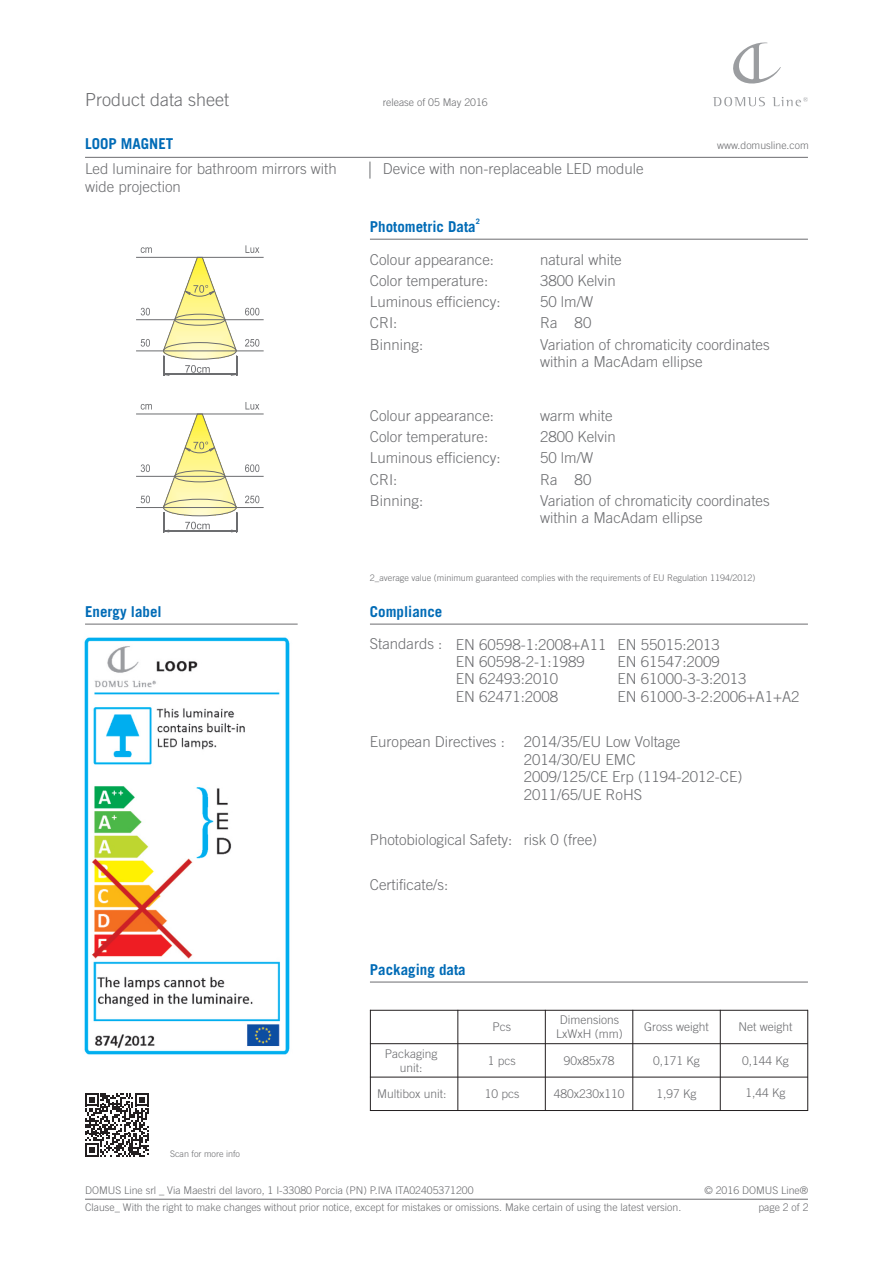
<style>
.page{position:relative;width:893px;height:1263px;background:#fff}
.page>*{position:absolute;margin:0;border:0;box-sizing:border-box;transform-origin:0 0}
.t1{font:300 18px "Trade Gothic LT Pro";color:#6c6d70}
.t2{font:300 15px/17.4px "Trade Gothic LT Pro";color:#6c6d70}
.t3{font:700 15px "Trade Gothic LT Pro";color:#006bb6}
.t4{font:300 12px/14px "Trade Gothic LT Pro";color:#6c6d70;text-align:center}
.t5{font:300 10.5px/16px "Trade Gothic LT Pro";color:#6c6d70;text-align:right}
.t6{font:300 9px "Trade Gothic LT Pro";color:#6c6d70}
.t7{font:700 7.5px "Trade Gothic LT Pro";color:#006bb6}
</style>
<div class="page">
<hr style="left:370px;top:1010px;width:1px;height:101px;background:#231f20">
<hr style="left:457px;top:1010px;width:1px;height:101px;background:#231f20">
<hr style="left:545px;top:1010px;width:1px;height:101px;background:#231f20">
<hr style="left:632px;top:1010px;width:1px;height:101px;background:#231f20">
<hr style="left:720px;top:1010px;width:1px;height:101px;background:#231f20">
<hr style="left:807px;top:1010px;width:1px;height:101px;background:#231f20">
<hr style="left:370px;top:1110px;width:438px;height:1px;background:#231f20">
<hr style="left:370px;top:1077px;width:438px;height:1px;background:#231f20">
<hr style="left:370px;top:1043px;width:438px;height:1px;background:#231f20">
<hr style="left:370px;top:1010px;width:438px;height:1px;background:#231f20">
<hr style="left:370px;top:239px;width:438px;height:1px;background:#6c6d70">
<hr style="left:370px;top:624px;width:438px;height:1px;background:#6c6d70">
<svg style="left:733px;top:42px;width:48px;height:42px"></svg>
<svg style="left:713px;top:97px;width:52px;height:9px"></svg>
<svg style="left:772px;top:97px;width:36px;height:9px"></svg>
<hr style="left:85px;top:624px;width:213px;height:1px;background:#6c6d70">
<hr style="left:85px;top:157px;width:723px;height:1px;background:#6c6d70">
<svg style="left:370px;top:162px;width:1px;height:17px"></svg>
<hr style="left:85px;top:1199px;width:723px;height:1px;background:#6c6d70">
<svg style="left:141px;top:247px;width:11px;height:6px"></svg>
<svg style="left:245px;top:245px;width:14px;height:8px"></svg>
<svg style="left:141px;top:308px;width:9px;height:7px"></svg>
<svg style="left:245px;top:308px;width:14px;height:7px"></svg>
<hr style="left:136px;top:257px;width:128px;height:1px;background:#6c6d70">
<hr style="left:136px;top:319px;width:128px;height:1px;background:#6c6d70">
<hr style="left:136px;top:351px;width:128px;height:1px;background:#6c6d70">
<svg style="left:141px;top:339px;width:9px;height:8px"></svg>
<svg style="left:245px;top:339px;width:14px;height:8px"></svg>
<svg style="left:162px;top:257px;width:76px;height:119px"></svg>
<svg style="left:141px;top:404px;width:11px;height:6px"></svg>
<svg style="left:245px;top:402px;width:14px;height:8px"></svg>
<svg style="left:141px;top:464px;width:9px;height:8px"></svg>
<svg style="left:245px;top:464px;width:14px;height:8px"></svg>
<hr style="left:136px;top:414px;width:128px;height:1px;background:#6c6d70">
<hr style="left:136px;top:476px;width:128px;height:1px;background:#6c6d70">
<hr style="left:136px;top:507px;width:128px;height:1px;background:#6c6d70">
<svg style="left:141px;top:496px;width:9px;height:7px"></svg>
<svg style="left:245px;top:496px;width:14px;height:7px"></svg>
<svg style="left:162px;top:414px;width:76px;height:118px"></svg>
<hr style="left:370px;top:982px;width:438px;height:1px;background:#6c6d70">
<img style="left:84px;top:637px;width:206px;height:418px">
<svg style="left:85px;top:1093px;width:64px;height:64px"></svg>
<p class="t1" style="left:85px;top:93px;width:146px">Product data sheet</p>
<p class="t3" style="left:85px;top:138px;width:90px">LOOP MAGNET</p>
<p class="t2" style="left:85px;top:162px;width:253px">Led luminaire for bathroom mirrors with wide projection</p>
<p class="t2" style="left:383px;top:162px;width:262px">Device with non-replaceable LED module</p>
<p class="t5" style="left:383px;top:96px;width:107px">release of 05 May 2016</p>
<p class="t7" style="left:476px;top:219px;width:6px">2</p>
<p class="t3" style="left:370px;top:221px;width:107px">Photometric Data</p>
<p class="t2" style="left:370px;top:251px;width:126px;line-height:21.1px">Colour appearance:<br>Color temperature:</p>
<p class="t2" style="left:540px;top:251px;width:83px;line-height:21.3px">natural white<br>3800 Kelvin</p>
<p class="t2" style="left:370px;top:293px;width:132px;line-height:21.1px">Luminous efficiency:<br>CRI:</p>
<p class="t2" style="left:540px;top:293px;width:55px;line-height:21.3px">50 lm/W<br>Ra 80</p>
<p class="t5" style="left:717px;top:139px;width:93px">www.domusline.com</p>
<p class="t2" style="left:370px;top:337px;width:55px">Binning:</p>
<p class="t2" style="left:540px;top:337px;width:231px">Variation of chromaticity coordinates within a MacAdam ellipse</p>
<p class="t2" style="left:370px;top:407px;width:126px;line-height:21.1px">Colour appearance:<br>Color temperature:</p>
<p class="t2" style="left:540px;top:407px;width:77px;line-height:21.3px">warm white<br>2800 Kelvin</p>
<p class="t2" style="left:370px;top:449px;width:132px;line-height:21.1px">Luminous efficiency:<br>CRI:</p>
<p class="t2" style="left:540px;top:449px;width:55px;line-height:21.3px">50 lm/W<br>Ra 80</p>
<p class="t2" style="left:370px;top:494px;width:55px">Binning:</p>
<p class="t2" style="left:540px;top:493px;width:231px">Variation of chromaticity coordinates within a MacAdam ellipse</p>
<p class="t3" style="left:85px;top:606px;width:78px">Energy label</p>
<p class="t6" style="left:170px;top:1150px;width:72px">Scan for more info</p>
<p class="t6" style="left:370px;top:574px;width:387px">2_average value (minimum guaranteed complies with the requirements of EU Regulation 1194/2012)</p>
<p class="t3" style="left:370px;top:606px;width:74px">Compliance</p>
<p class="t2" style="left:370px;top:637px;width:74px">Standards :</p>
<p class="t2" style="left:456px;top:638px;width:152px">EN 60598-1:2008+A11<br>EN 60598-2-1:1989<br>EN 62493:2010<br>EN 62471:2008</p>
<p class="t2" style="left:617px;top:638px;width:184px">EN 55015:2013<br>EN 61547:2009<br>EN 61000-3-3:2013<br>EN 61000-3-2:2006+A1+A2</p>
<p class="t2" style="left:370px;top:735px;width:137px">European Directives :</p>
<p class="t2" style="left:524px;top:735px;width:220px">2014/35/EU Low Voltage<br>2014/30/EU EMC<br>2009/125/CE Erp (1194-2012-CE)<br>2011/65/UE RoHS</p>
<p class="t2" style="left:370px;top:832px;width:144px">Photobiological Safety:</p>
<p class="t2" style="left:370px;top:877px;width:80px">Certificate/s:</p>
<p class="t2" style="left:524px;top:833px;width:75px">risk 0 (free)</p>
<p class="t3" style="left:370px;top:964px;width:97px">Packaging data</p>
<p class="t4" style="left:385px;top:1048px;width:54px">Packaging unit:</p>
<p class="t4" style="left:377px;top:1088px;width:71px">Multibox unit:</p>
<p class="t4" style="left:556px;top:1014px;width:68px">Dimensions<br>LxWxH (mm)</p>
<p class="t4" style="left:644px;top:1022px;width:66px">Gross weight</p>
<p class="t4" style="left:738px;top:1021px;width:56px">Net weight</p>
<p class="t4" style="left:492px;top:1021px;width:20px">Pcs</p>
<p class="t4" style="left:488px;top:1055px;width:30px">1 pcs</p>
<p class="t4" style="left:485px;top:1088px;width:36px">10 pcs</p>
<p class="t4" style="left:554px;top:1088px;width:72px">480x230x110</p>
<p class="t4" style="left:564px;top:1055px;width:52px">90x85x78</p>
<p class="t4" style="left:653px;top:1055px;width:48px">0,171 Kg</p>
<p class="t4" style="left:742px;top:1055px;width:48px">0,144 Kg</p>
<p class="t4" style="left:657px;top:1088px;width:42px">1,97 Kg</p>
<p class="t4" style="left:745px;top:1088px;width:42px">1,44 Kg</p>
<p class="t5" style="left:85px;top:1183px;width:390px">DOMUS Line srl _ Via Maestri del lavoro, 1 I-33080 Porcia (PN) P.IVA ITA02405371200</p>
<p class="t5" style="left:704px;top:1184px;width:106px">© 2016 DOMUS Line® page 2 of 2</p>
<p class="t5" style="left:85px;top:1200px;width:598px">Clause_ With the right to make changes without prior notice, except for mistakes or omissions. Make certain of using the latest version.</p>
</div>
